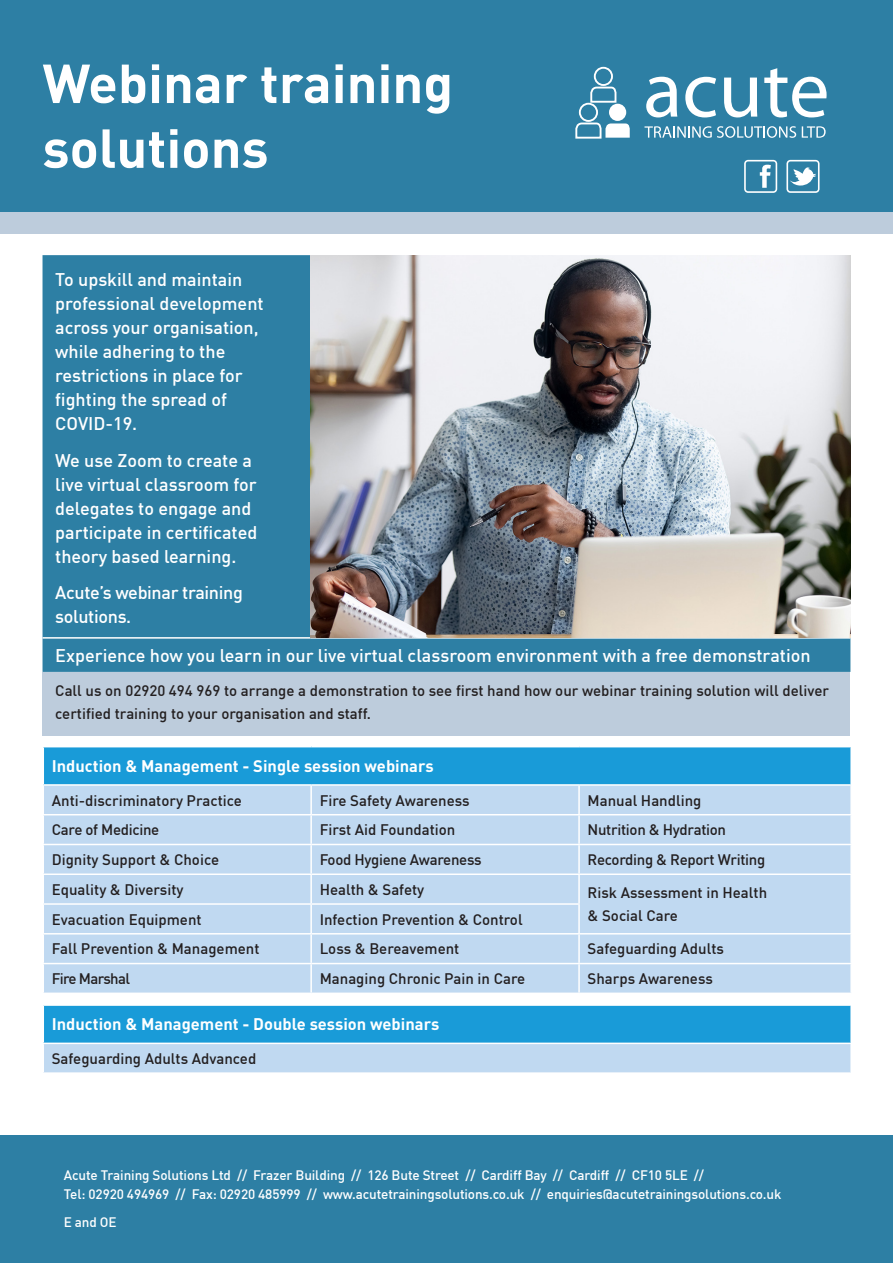
<style>
.page{position:relative;width:893px;height:1263px;background:#fff}
.page>*{position:absolute;margin:0;border:0;box-sizing:border-box;transform-origin:0 0}
.t1{font:700 54px "DIN";color:#fff}
.Listing_Intro{font:500 18px/24px "DIN";color:#fff}
.Listing_Intro-2{font:500 18px/24px "DIN";letter-spacing:-.02em;color:#fff}
.t2{font:700 16.5px "DIN";color:#fff}
.t3{font:500 15px/22.5px "DIN";color:#231f20}
.t4{font:500 15px "DIN";letter-spacing:-.02em;color:#231f20}
.t5{font:500 15px "DIN";letter-spacing:-.045em;color:#231f20}
.t6{font:500 13.5px/19.5px "DIN";letter-spacing:-.01em;color:#fff}
</style>
<div class="page">
<div style="left:0;top:1135px;width:893px;height:128px;background:#2d7fa4"></div>
<div style="left:0;top:0;width:893px;height:213px;background:#2d7fa4"></div>
<svg style="left:646px;top:77px;width:31px;height:40px"></svg>
<svg style="left:685px;top:77px;width:31px;height:40px"></svg>
<svg style="left:724px;top:78px;width:33px;height:39px"></svg>
<svg style="left:764px;top:68px;width:63px;height:49px"></svg>
<svg style="left:644px;top:126px;width:152px;height:12px"></svg>
<svg style="left:802px;top:126px;width:24px;height:12px"></svg>
<div style="left:609px;top:104px;width:17px;height:17px;background:#fff;border-radius:50%"></div>
<svg style="left:575px;top:122px;width:55px;height:17px"></svg>
<div style="left:579px;top:103px;width:19px;height:19px;border:2px solid #fff;border-radius:50%"></div>
<svg style="left:589px;top:86px;width:28px;height:18px"></svg>
<div style="left:594px;top:67px;width:19px;height:19px;border:2px solid #fff;border-radius:50%"></div>
<div style="left:0;top:213px;width:893px;height:21px;background:#bdccdc"></div>
<svg style="left:744px;top:160px;width:33px;height:33px"></svg>
<svg style="left:786px;top:160px;width:33px;height:33px"></svg>
<div style="left:43px;top:255px;width:807px;height:417px;background:#2d7fa4"></div>
<div style="left:43px;top:672px;width:807px;height:64px;background:#bdccdc"></div>
<hr style="left:43px;top:637px;width:267px;height:2px;background:#fff">
<hr style="left:310px;top:637px;width:540px;height:2px;background:#fff">
<div style="left:43px;top:747px;width:808px;height:38px;background:#199bd8"></div>
<div style="left:44px;top:786px;width:806px;height:206px;background:#c0d9f1"></div>
<hr style="left:43px;top:747px;width:1px;height:37px;background:#fff">
<hr style="left:850px;top:747px;width:2px;height:37px;background:#fff">
<hr style="left:43px;top:784px;width:268px;height:2px;background:#fff">
<hr style="left:311px;top:784px;width:268px;height:2px;background:#fff">
<hr style="left:310px;top:786px;width:2px;height:28px;background:#fff">
<hr style="left:579px;top:784px;width:273px;height:2px;background:#fff">
<hr style="left:578px;top:786px;width:2px;height:28px;background:#fff">
<hr style="left:43px;top:814px;width:268px;height:1px;background:#fff">
<hr style="left:311px;top:814px;width:268px;height:1px;background:#fff">
<hr style="left:310px;top:815px;width:2px;height:29px;background:#fff">
<hr style="left:579px;top:814px;width:273px;height:1px;background:#fff">
<hr style="left:578px;top:815px;width:2px;height:29px;background:#fff">
<hr style="left:43px;top:844px;width:268px;height:1px;background:#fff">
<hr style="left:311px;top:844px;width:268px;height:1px;background:#fff">
<hr style="left:310px;top:845px;width:2px;height:28px;background:#fff">
<hr style="left:579px;top:844px;width:273px;height:1px;background:#fff">
<hr style="left:578px;top:845px;width:2px;height:28px;background:#fff">
<hr style="left:43px;top:873px;width:268px;height:2px;background:#fff">
<hr style="left:311px;top:873px;width:268px;height:2px;background:#fff">
<hr style="left:310px;top:875px;width:2px;height:28px;background:#fff">
<hr style="left:579px;top:873px;width:273px;height:2px;background:#fff">
<hr style="left:578px;top:875px;width:2px;height:28px;background:#fff">
<hr style="left:43px;top:903px;width:268px;height:2px;background:#fff">
<hr style="left:311px;top:903px;width:269px;height:2px;background:#fff">
<hr style="left:310px;top:905px;width:2px;height:28px;background:#fff">
<hr style="left:578px;top:905px;width:2px;height:28px;background:#fff">
<hr style="left:43px;top:933px;width:268px;height:1px;background:#fff">
<hr style="left:311px;top:933px;width:268px;height:1px;background:#fff">
<hr style="left:310px;top:934px;width:2px;height:29px;background:#fff">
<hr style="left:579px;top:933px;width:273px;height:1px;background:#fff">
<hr style="left:578px;top:934px;width:2px;height:29px;background:#fff">
<hr style="left:43px;top:963px;width:268px;height:1px;background:#fff">
<hr style="left:311px;top:963px;width:268px;height:1px;background:#fff">
<hr style="left:310px;top:964px;width:2px;height:28px;background:#fff">
<hr style="left:579px;top:963px;width:273px;height:1px;background:#fff">
<hr style="left:578px;top:964px;width:2px;height:28px;background:#fff">
<div style="left:43px;top:1005px;width:808px;height:38px;background:#199bd8"></div>
<div style="left:43px;top:1043px;width:808px;height:30px;background:#c0d9f1"></div>
<hr style="left:43px;top:1004px;width:809px;height:2px;background:#fff">
<hr style="left:43px;top:1006px;width:1px;height:36px;background:#fff">
<hr style="left:850px;top:1006px;width:2px;height:36px;background:#fff">
<hr style="left:43px;top:1042px;width:809px;height:2px;background:#fff">
<svg style="left:43px;top:1044px;width:1px;height:28px"></svg>
<hr style="left:850px;top:1044px;width:2px;height:28px;background:#fff">
<hr style="left:43px;top:1072px;width:809px;height:2px;background:#fff">
<img style="left:310px;top:255px;width:540px;height:383px">
<p class="t1" style="left:43px;top:48px;width:412px">Webinar training</p>
<p class="t1" style="left:43px;top:113px;width:228px">solutions</p>
<p class="Listing_Intro" style="left:55px;top:267px;width:210px">To upskill and maintain professional development across your organisation, while adhering to the restrictions in place for fighting the spread of<br>COVID-19.</p>
<p class="Listing_Intro" style="left:55px;top:447px;width:204px">We use Zoom to create a live virtual classroom for delegates to engage and participate in certificated theory based learning.</p>
<p class="Listing_Intro-2" style="left:55px;top:580px;width:189px">Acute’s webinar training solutions.</p>
<p class="Listing_Intro" style="left:55px;top:643px;width:757px">Experience how you learn in our live virtual classroom environment with a free demonstration</p>
<p class="t3" style="left:55px;top:679px;width:775px">Call us on 02920 494 969 to arrange a demonstration to see first hand how our webinar training solution will deliver certified training to your organisation and staff.</p>
<p class="t2" style="left:52px;top:755px;width:383px">Induction &amp; Management - Single session webinars</p>
<p class="t3" style="left:52px;top:788px;width:192px">Anti-discriminatory Practice</p>
<p class="t3" style="left:320px;top:788px;width:151px">Fire Safety Awareness</p>
<p class="t3" style="left:588px;top:788px;width:115px">Manual Handling</p>
<p class="t4" style="left:52px;top:820px;width:109px">Care of Medicine</p>
<p class="t3" style="left:320px;top:818px;width:137px">First Aid Foundation</p>
<p class="t4" style="left:588px;top:820px;width:140px">Nutrition &amp; Hydration</p>
<p class="t3" style="left:52px;top:848px;width:169px">Dignity Support &amp; Choice</p>
<p class="t4" style="left:320px;top:850px;width:163px">Food Hygiene Awareness</p>
<p class="t4" style="left:588px;top:850px;width:179px">Recording &amp; Report Writing</p>
<p class="t3" style="left:52px;top:878px;width:133px">Equality &amp; Diversity</p>
<p class="t3" style="left:320px;top:878px;width:106px">Health &amp; Safety</p>
<p class="t3" style="left:588px;top:881px;width:181px">Risk Assessment in Health</p>
<p class="t3" style="left:52px;top:907px;width:151px">Evacuation Equipment</p>
<p class="t3" style="left:320px;top:907px;width:205px">Infection Prevention &amp; Control</p>
<p class="t3" style="left:588px;top:904px;width:92px">&amp; Social Care</p>
<p class="t3" style="left:52px;top:937px;width:209px">Fall Prevention &amp; Management</p>
<p class="t3" style="left:320px;top:937px;width:141px">Loss &amp; Bereavement</p>
<p class="t3" style="left:588px;top:937px;width:138px">Safeguarding Adults</p>
<p class="t5" style="left:52px;top:969px;width:80px">Fire Marshal</p>
<p class="t3" style="left:320px;top:967px;width:207px">Managing Chronic Pain in Care</p>
<p class="t3" style="left:588px;top:967px;width:127px">Sharps Awareness</p>
<p class="t2" style="left:52px;top:1014px;width:389px">Induction &amp; Management - Double session webinars</p>
<p class="t3" style="left:52px;top:1047px;width:206px">Safeguarding Adults Advanced</p>
<p class="t6" style="left:64px;top:1164px;width:719px">Acute Training Solutions Ltd // Frazer Building // 126 Bute Street // Cardiff Bay // Cardiff // CF10 5LE //<br>Tel: 02920 494969 // Fax: 02920 485999 // www.acutetrainingsolutions.co.uk // enquiries@acutetrainingsolutions.co.uk</p>
<p class="t6" style="left:64px;top:1212px;width:54px">E and OE</p>
</div>
